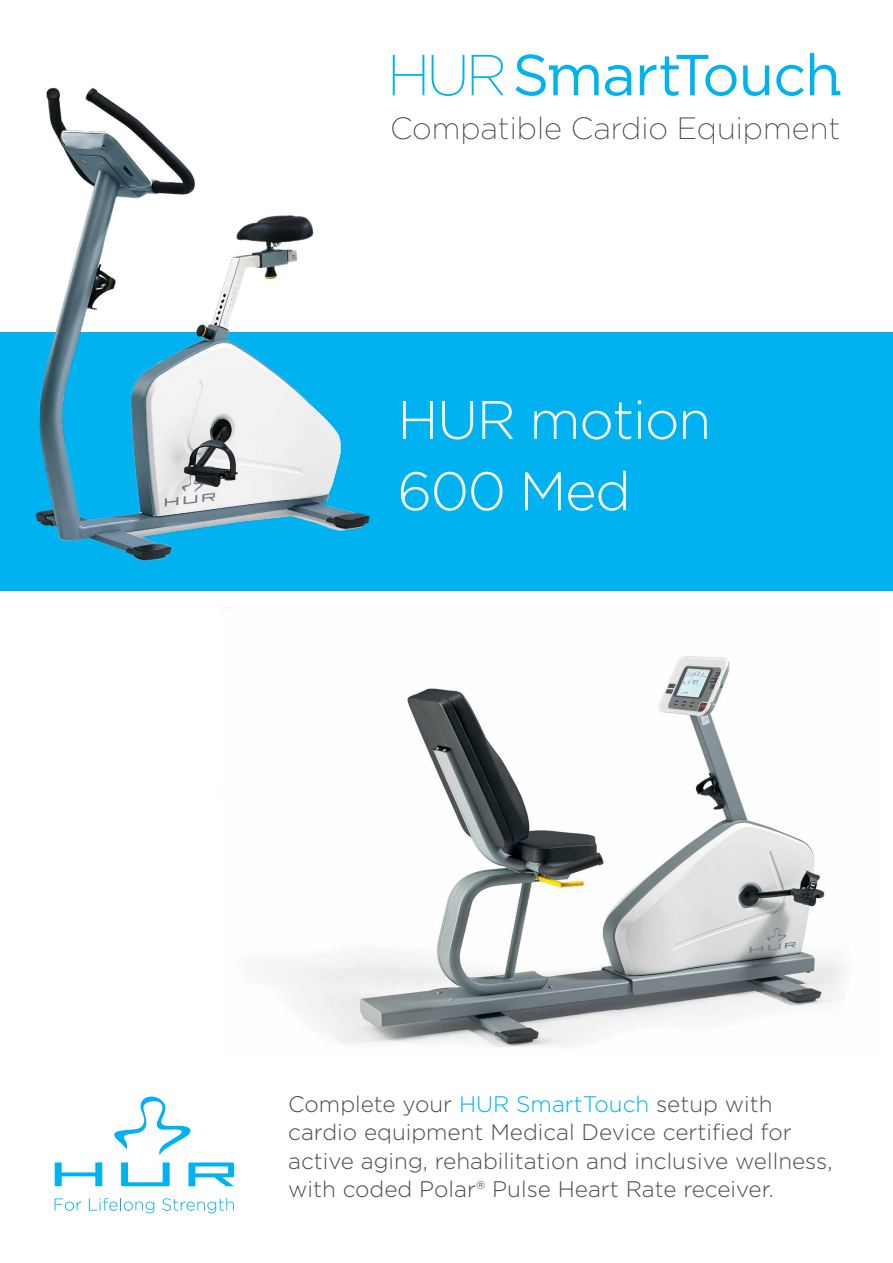
<style>
.page{position:relative;width:893px;height:1263px;background:#fff}
.page>*{position:absolute;margin:0;border:0;box-sizing:border-box;transform-origin:0 0}
.t1{font:300 54px/71.2px "Gotham";letter-spacing:-.025em;color:#fff}
.t2{font:200 30.75px "Gotham";color:#414042}
.t3{font:300 22.5px/28.5px "Gotham";color:#4d4d4f}
.s1{color:#00b3f0}
</style>
<div class="page">
<div style="left:0;top:332px;width:893px;height:259px;background:#00b3f0"></div>
<svg style="left:393px;top:53px;width:447px;height:43px"></svg>
<svg style="left:55px;top:1096px;width:179px;height:90px"></svg>
<svg style="left:55px;top:1198px;width:26px;height:13px"></svg>
<svg style="left:89px;top:1198px;width:65px;height:15px"></svg>
<svg style="left:162px;top:1198px;width:72px;height:15px"></svg>
<img style="left:35px;top:87px;width:335px;height:474px">
<img style="left:277px;top:656px;width:566px;height:391px">
<h2 class="t2" style="left:390px;top:109px;width:452px">Compatible Cardio Equipment</h2>
<h1 class="t1" style="left:397px;top:383px;width:315px">HUR motion<br>600 Med</h1>
<p class="t3" style="left:288px;top:1089px;width:546px">Complete your <span class="s1">HUR SmartTouch</span> setup with cardio equipment Medical Device certified for active aging, rehabilitation and inclusive wellness, with coded Polar® Pulse Heart Rate receiver.</p>
</div>
